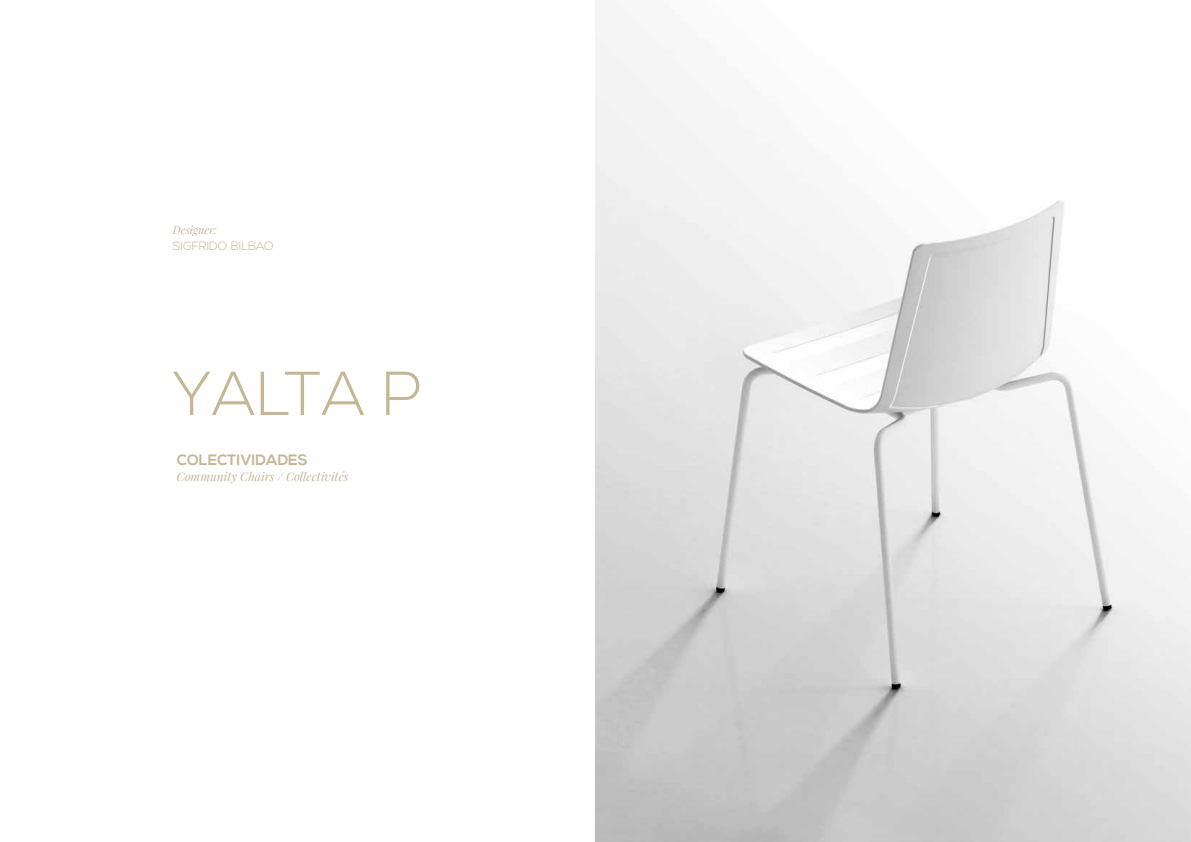
<style>
.page{position:relative;width:1191px;height:842px;background:#fff}
.page>*{position:absolute;margin:0;border:0;box-sizing:border-box;transform-origin:0 0}
.t1{font:300 62px "Nexa";color:#c3b796}
.t2{font:700 15px "Nexa";color:#c3b796}
.t3{font:italic 12px "Playfair Display";color:#c3b796}
.t4{font:300 12px "Nexa";color:#c3b796}
.t5{font:italic 11px "Playfair Display";color:#c3b796}
</style>
<div class="page">
<img style="left:595px;top:38px;width:596px;height:804px">
<p class="t5" style="left:173px;top:222px;width:45px">Designer:</p>
<p class="t4" style="left:173px;top:239px;width:102px">SIGFRIDO BILBAO</p>
<h1 class="t1" style="left:173px;top:358px;width:251px">YALTA P</h1>
<p class="t2" style="left:177px;top:451px;width:133px">COLECTIVIDADES</p>
<p class="t3" style="left:177px;top:468px;width:173px">Community Chairs / Collectivités</p>
</div>
